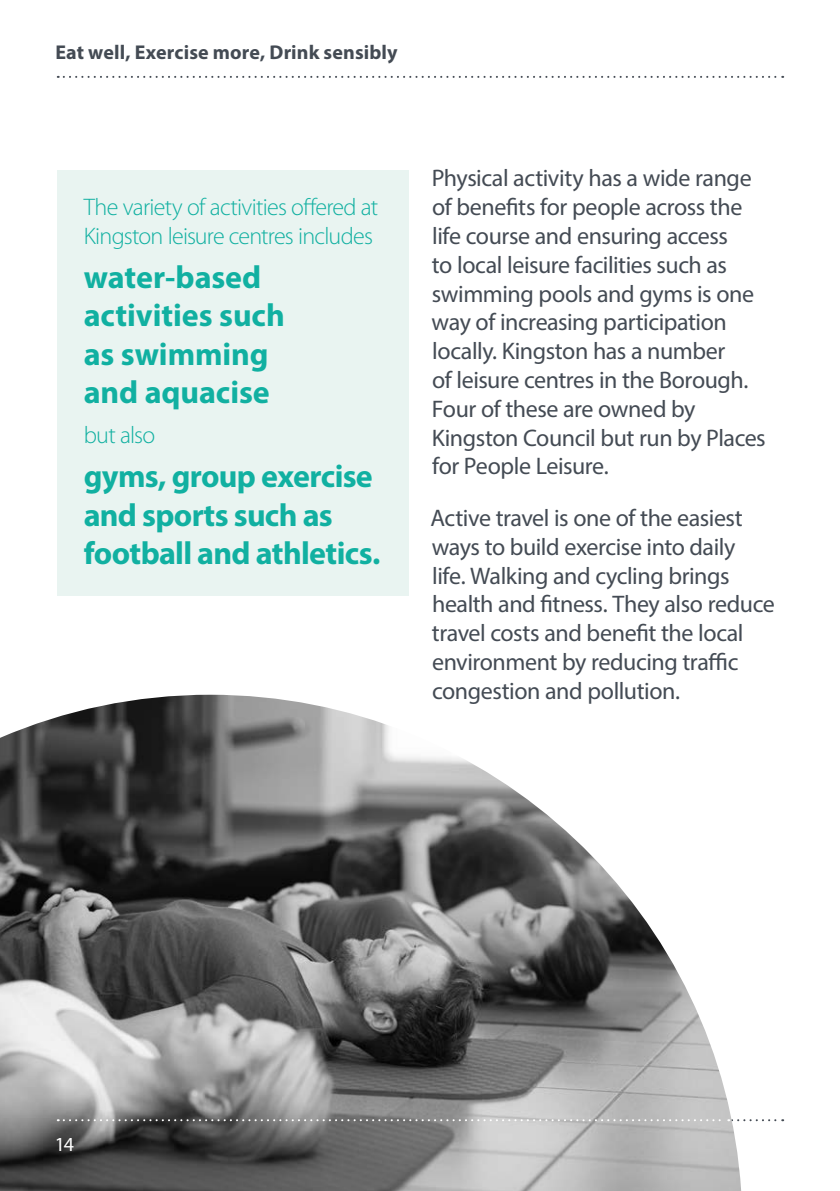
<style>
.page{position:relative;width:840px;height:1191px;background:#fff}
.page>*{position:absolute;margin:0;border:0;box-sizing:border-box;transform-origin:0 0}
.t1{font:700 32px/38.4px "Myriad Pro";letter-spacing:-.015em;color:#11b0a1}
.t2{font:24px/28.8px "Myriad Pro";letter-spacing:-.02em;color:#444b54}
.t3{font:300 24px/28.8px "Myriad Pro";letter-spacing:-.03em;color:#11b0a1}
.t4{font:700 20px "Myriad Pro";letter-spacing:.005em;color:#444b54}
.t5{font:20px "Myriad Pro";color:#fff}
</style>
<div class="page">
<img style="left:0;top:694px;width:740px;height:497px">
<svg style="left:58px;top:76px;width:724px;height:2px"></svg>
<div style="left:57px;top:170px;width:351px;height:425px;background:#e9f4f1"></div>
<svg style="left:58px;top:1119px;width:724px;height:2px"></svg>
<p class="t4" style="left:55px;top:39px;width:343px">Eat well, Exercise more, Drink sensibly</p>
<p class="t3" style="left:84px;top:193px;width:296px">The variety of activities offered at<br>Kingston leisure centres includes</p>
<h1 class="t1" style="left:84px;top:257px;width:202px">water-based activities such as swimming and aquacise</h1>
<p class="t3" style="left:84px;top:421px;width:73px">but also</p>
<h1 class="t1" style="left:84px;top:456px;width:298px">gyms, group exercise and sports such as football and athletics.</h1>
<p class="t2" style="left:431px;top:163px;width:335px">Physical activity has a wide range of benefits for people across the life course and ensuring access<br>to local leisure facilities such as swimming pools and gyms is one way of increasing participation locally. Kingston has a number<br>of leisure centres in the Borough.<br>Four of these are owned by<br>Kingston Council but run by Places for People Leisure.</p>
<p class="t2" style="left:430px;top:503px;width:345px">Active travel is one of the easiest ways to build exercise into daily<br>life. Walking and cycling brings health and fitness. They also reduce travel costs and benefit the local environment by reducing traffic congestion and pollution.</p>
<p class="t5" style="left:55px;top:1132px;width:21px">14</p>
</div>
